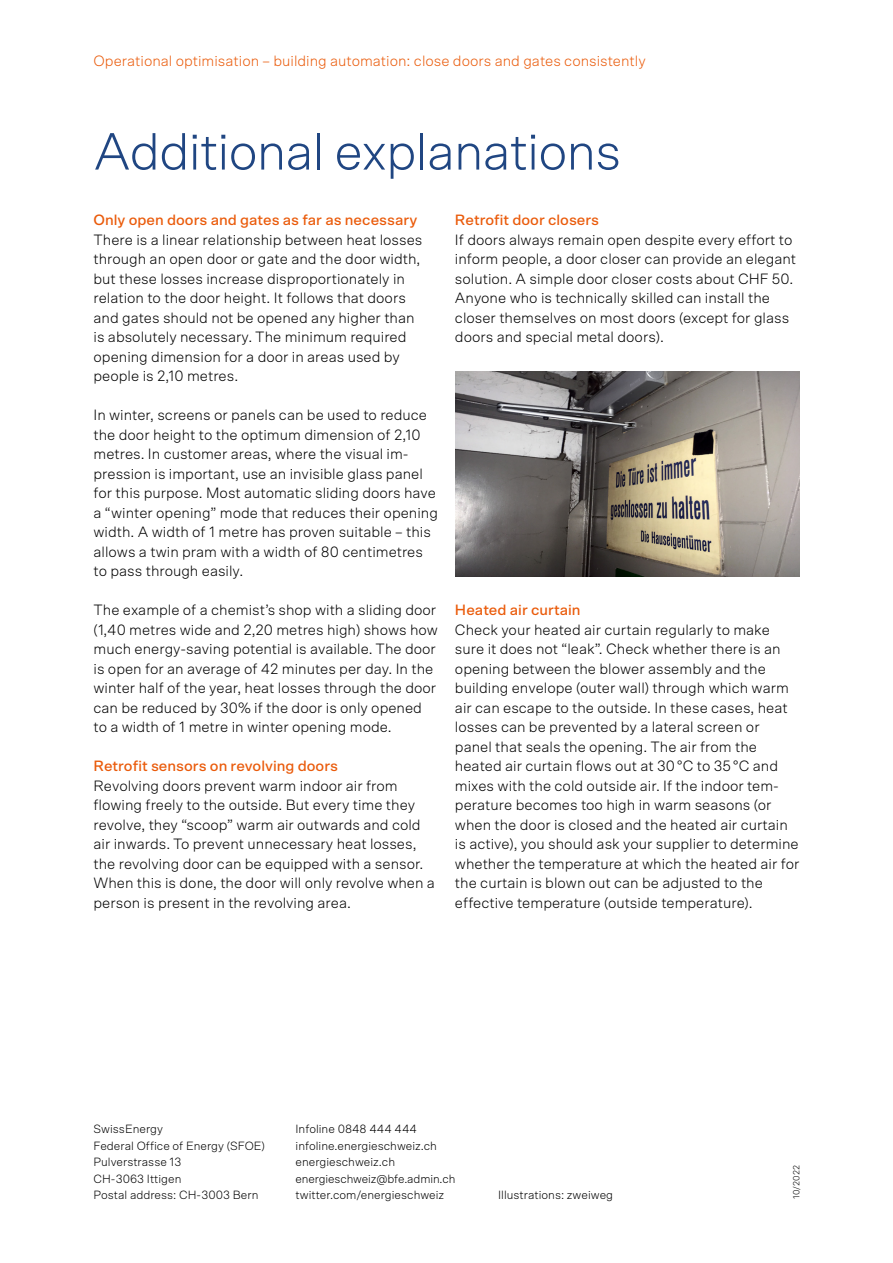
<style>
.page{position:relative;width:893px;height:1263px;background:#fff}
.page>*{position:absolute;margin:0;border:0;box-sizing:border-box;transform-origin:0 0}
.t1{font:300 52.5px "Scto Grotesk A";letter-spacing:-.02em;color:#204682}
.t2{font:300 15px/19.5px "Scto Grotesk A";color:#000}
.t3{font:500 15px "Scto Grotesk A";color:#ea5b0b}
.t4{font:300 15px "Scto Grotesk A";color:#ea5b0b}
.t5{font:300 12px/16.5px "Scto Grotesk A";color:#000}
.t6{font:300 9px "Scto Grotesk A";letter-spacing:.015em;color:#000}
</style>
<div class="page">
<img style="left:455px;top:372px;width:344px;height:204px">
<p class="t4" style="left:94px;top:52px;width:554px">Operational optimisation – building automation: close doors and gates consistently</p>
<h1 class="t1" style="left:94px;top:121px;width:529px">Additional explanations</h1>
<p class="t3" style="left:94px;top:211px;width:325px">Only open doors and gates as far as necessary</p>
<p class="t2" style="left:94px;top:229px;width:330px">There is a linear relationship between heat losses through an open door or gate and the door width, but these losses increase disproportionately in relation to the door height. It follows that doors and gates should not be opened any higher than is absolutely necessary. The minimum required opening dimension for a door in areas used by people is 2,10 metres.</p>
<p class="t2" style="left:94px;top:405px;width:346px">In winter, screens or panels can be used to reduce the door height to the optimum dimension of 2,10 metres. In customer areas, where the visual im&shy;pression is important, use an invisible glass panel for this purpose. Most automatic sliding doors have a “winter opening” mode that reduces their opening width. A width of 1 metre has proven suitable – this allows a twin pram with a width of 80 centimetres to pass through easily.</p>
<p class="t2" style="left:94px;top:600px;width:346px">The example of a chemist’s shop with a sliding door (1,40 metres wide and 2,20 metres high) shows how much energy-saving potential is available. The door is open for an average of 42 minutes per day. In the winter half of the year, heat losses through the door can be reduced by 30% if the door is only opened to a width of 1 metre in winter opening mode.</p>
<p class="t3" style="left:94px;top:757px;width:246px">Retrofit sensors on revolving doors</p>
<p class="t2" style="left:94px;top:775px;width:343px">Revolving doors prevent warm indoor air from flowing freely to the outside. But every time they revolve, they “scoop” warm air outwards and cold air inwards. To prevent unnecessary heat losses, the revolving door can be equipped with a sensor.<br>When this is done, the door will only revolve when a person is present in the revolving area.</p>
<p class="t3" style="left:455px;top:211px;width:146px">Retrofit door closers</p>
<p class="t2" style="left:455px;top:229px;width:343px">If doors always remain open despite every effort to inform people, a door closer can provide an elegant solution. A simple door closer costs about CHF 50.<br>Anyone who is technically skilled can install the closer themselves on most doors (except for glass doors and special metal doors).</p>
<p class="t3" style="left:455px;top:601px;width:127px">Heated air curtain</p>
<p class="t2" style="left:455px;top:619px;width:346px">Check your heated air curtain regularly to make sure it does not “leak”. Check whether there is an opening between the blower assembly and the building envelope (outer wall) through which warm air can escape to the outside. In these cases, heat losses can be prevented by a lateral screen or panel that seals the opening. The air from the heated air curtain flows out at 30°C to 35°C and mixes with the cold outside air. If the indoor tem&shy;perature becomes too high in warm seasons (or when the door is closed and the heated air curtain is active), you should ask your supplier to determine whether the temperature at which the heated air for the curtain is blown out can be adjusted to the effective temperature (outside temperature).</p>
<p class="t5" style="left:94px;top:1121px;width:173px">SwissEnergy<br>Federal Office of Energy (SFOE)<br>Pulverstrasse 13<br>CH-3063 Ittigen<br>Postal address: CH-3003 Bern</p>
<p class="t5" style="left:296px;top:1121px;width:161px">Infoline 0848 444 444 infoline.energieschweiz.ch energieschweiz.ch energieschweiz@bfe.admin.ch twitter.com/energieschweiz</p>
<p class="t5" style="left:498px;top:1187px;width:116px">Illustrations: zweiweg</p>
<p class="t6" style="left:791px;top:1199px;width:35px;rotate:-90deg">10/2022</p>
</div>
